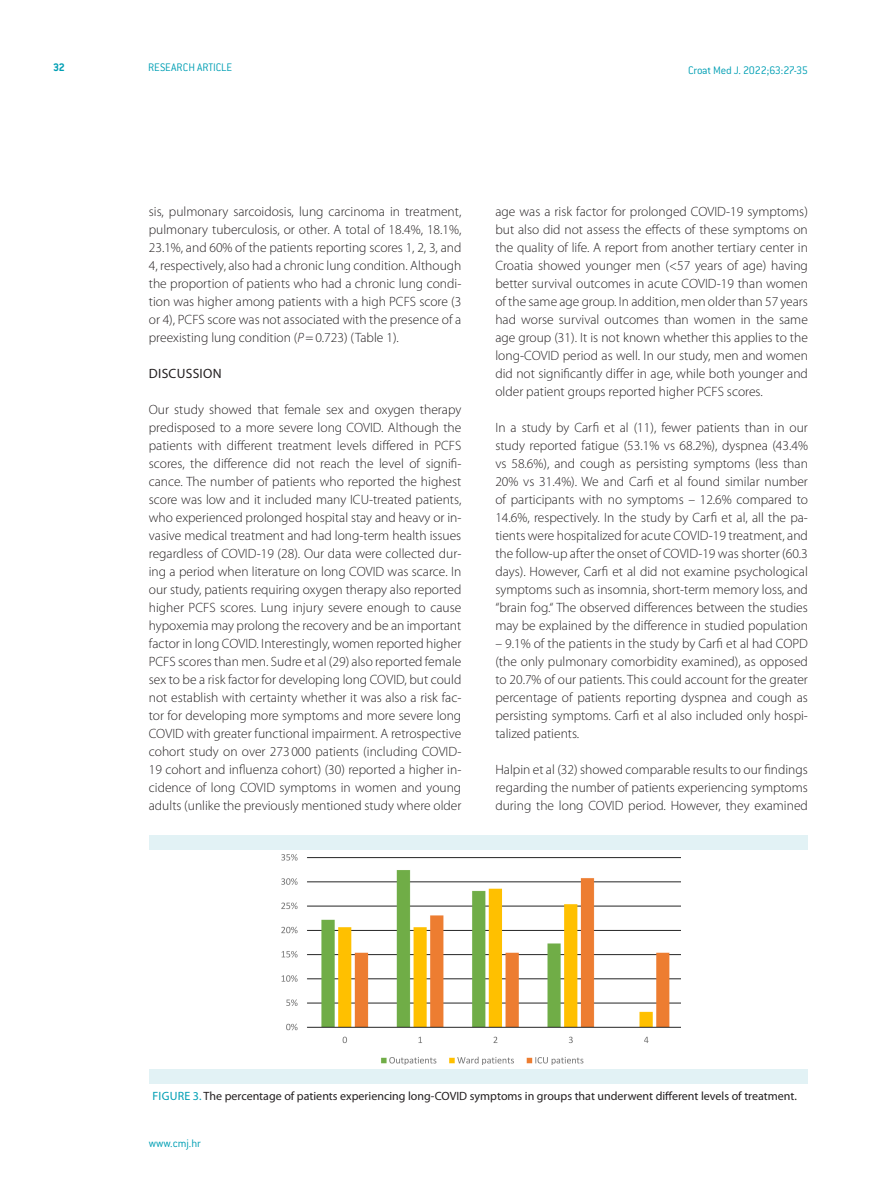
<style>
.page{position:relative;width:893px;height:1191px;background:#fff}
.page>*{position:absolute;margin:0;border:0;box-sizing:border-box;transform-origin:0 0}
.CMJ_-__body{font:300 13.5px/18px "Myriad Pro";color:#231f20;text-align:justify}
.CMJ_-_N2{font:13.5px "Myriad Pro";letter-spacing:.02em;color:#231f20}
.CMJ_-_table_title_he{font:12px "Myriad Pro";color:#231f20}
.t1{font:300 12px "ITC Conduit LTCE";letter-spacing:-.005em;color:#009fb4}
.CMJ_-_table_title_he-2{font:12px "Myriad Pro";color:#009fb4}
.t2{font:700 12px "ITC Conduit LTCE";color:#009fb4}
.s1{font-style:italic}
.s2{color:#009fb4}
</style>
<div class="page">
<img style="left:281px;top:854px;width:399px;height:210px">
<div style="left:149px;top:1068px;width:659px;height:15px;background:#e2f2f5"></div>
<div style="left:149px;top:834px;width:659px;height:15px;background:#e2f2f5"></div>
<p class="t2" style="left:53px;top:60px;width:13px">32</p>
<p class="t1" style="left:148px;top:61px;width:86px">RESEARCH ARTICLE</p>
<p class="t1" style="left:688px;top:63px;width:121px">Croat Med J. 2022;63:27-35</p>
<p class="CMJ_-__body" style="left:149px;top:202px;width:314px">sis, pulmonary sarcoidosis, lung carcinoma in treatment, pulmonary tuberculosis, or other. A total of 18.4%, 18.1%, 23.1%, and 60% of the patients reporting scores 1, 2, 3, and 4, respectively, also had a chronic lung condition. Although the proportion of patients who had a chronic lung condi&shy;tion was higher among patients with a high PCFS score (3 or 4), PCFS score was not associated with the presence of a preexisting lung condition (<span class="s1">P</span>=0.723) (Table 1).</p>
<p class="CMJ_-_N2" style="left:149px;top:365px;width:74px">DISCUSSION</p>
<p class="CMJ_-__body" style="left:149px;top:400px;width:314px">Our study showed that female sex and oxygen therapy predisposed to a more severe long COVID. Although the patients with different treatment levels differed in PCFS scores, the difference did not reach the level of signifi&shy;cance. The number of patients who reported the highest score was low and it included many ICU-treated patients, who experienced prolonged hospital stay and heavy or in&shy;vasive medical treatment and had long-term health issues regardless of COVID-19 (28). Our data were collected dur&shy;ing a period when literature on long COVID was scarce. In our study, patients requiring oxygen therapy also reported higher PCFS scores. Lung injury severe enough to cause hypoxemia may prolong the recovery and be an important factor in long COVID. Interestingly, women reported higher PCFS scores than men. Sudre et al (29) also reported female sex to be a risk factor for developing long COVID, but could not establish with certainty whether it was also a risk fac&shy;tor for developing more symptoms and more severe long COVID with greater functional impairment. A retrospective cohort study on over 273 000 patients (including COVID-19 cohort and influenza cohort) (30) reported a higher in&shy;cidence of long COVID symptoms in women and young adults (unlike the previously mentioned study where older</p>
<p class="CMJ_-__body" style="left:495px;top:202px;width:314px">age was a risk factor for prolonged COVID-19 symptoms) but also did not assess the effects of these symptoms on the quality of life. A report from another tertiary center in Croatia showed younger men (&lt;57 years of age) having better survival outcomes in acute COVID-19 than women of the same age group. In addition, men older than 57 years had worse survival outcomes than women in the same age group (31). It is not known whether this applies to the long-COVID period as well. In our study, men and women did not significantly differ in age, while both younger and older patient groups reported higher PCFS scores.</p>
<p class="CMJ_-__body" style="left:495px;top:418px;width:314px">In a study by Carfi et al (11), fewer patients than in our study reported fatigue (53.1% vs 68.2%), dyspnea (43.4% vs 58.6%), and cough as persisting symptoms (less than 20% vs 31.4%). We and Carfi et al found similar number of participants with no symptoms – 12.6% compared to 14.6%, respectively. In the study by Carfi et al, all the pa&shy;tients were hospitalized for acute COVID-19 treatment, and the follow-up after the onset of COVID-19 was shorter (60.3 days). However, Carfi et al did not examine psychological symptoms such as insomnia, short-term memory loss, and “brain fog.“ The observed differences between the studies may be explained by the difference in studied population</p>
<p class="CMJ_-__body" style="left:495px;top:634px;width:314px">– 9.1% of the patients in the study by Carfi et al had COPD (the only pulmonary comorbidity examined), as opposed to 20.7% of our patients. This could account for the greater percentage of patients reporting dyspnea and cough as persisting symptoms. Carfi et al also included only hospi&shy;talized patients.</p>
<p class="CMJ_-__body" style="left:495px;top:760px;width:314px">Halpin et al (32) showed comparable results to our findings regarding the number of patients experiencing symptoms during the long COVID period. However, they examined</p>
<p class="CMJ_-_table_title_he-2" style="left:152px;top:1089px;width:14px">Figure</p>
<p class="CMJ_-_table_title_he" style="left:193px;top:1089px;width:605px"><span class="s2">3.</span> The percentage of patients experiencing long-COVID symptoms in groups that underwent different levels of treatment.</p>
<p class="t1" style="left:149px;top:1136px;width:54px">www.cmj.hr</p>
</div>
